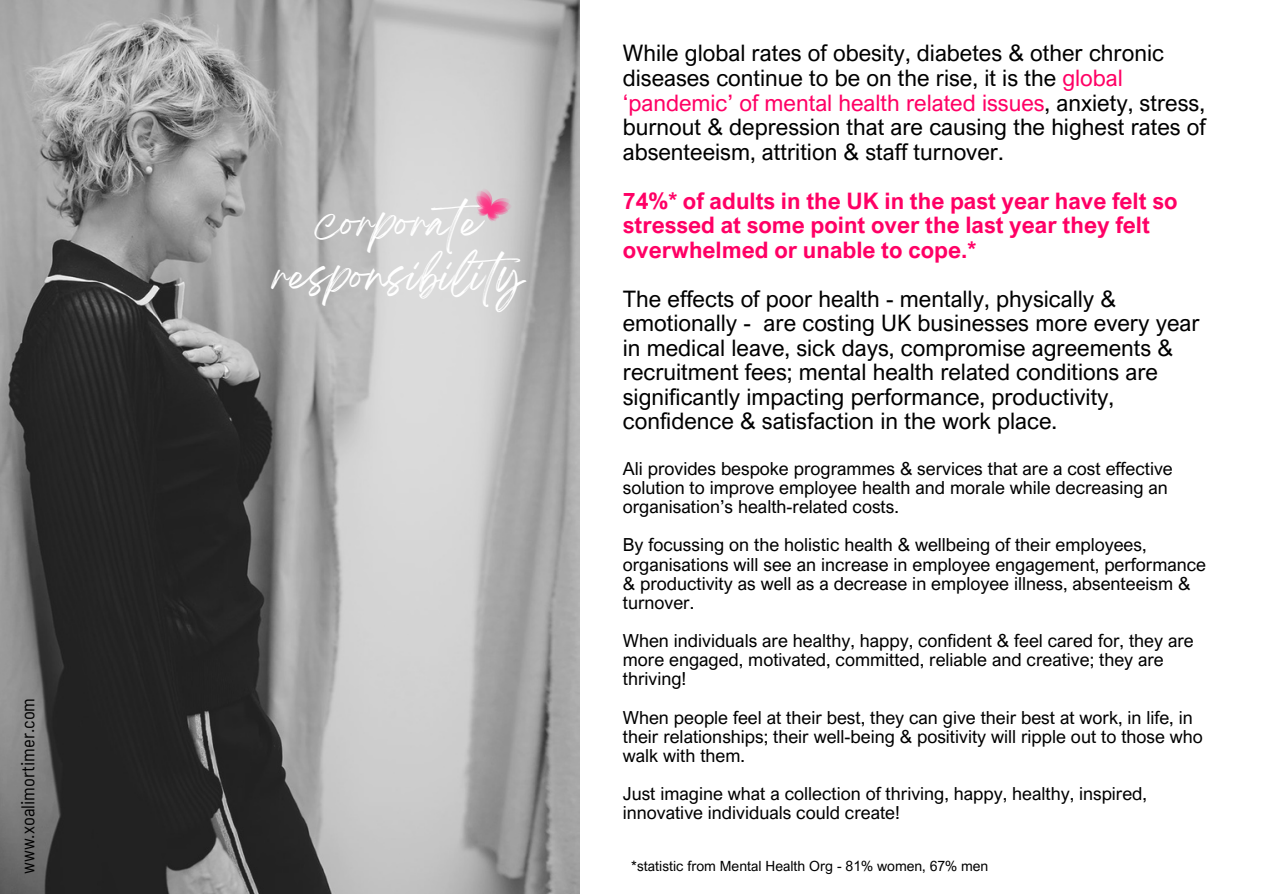
<style>
.page{position:relative;width:1263px;height:894px;background:#fff}
.page>*{position:absolute;margin:0;border:0;box-sizing:border-box;transform-origin:0 0}
.t1{font:37.65px/52.7px "Breathing";color:#fff;text-align:center}
.t2{font:22.65px/24.5px "Arial Nova";color:#000}
.t3{font:700 22.65px/24.5px "Arial Nova";color:#ff0065}
.t4{font:semi-condensed 18.6px "Barlow";color:#000}
.t5{font:18px/19px "Arial Nova";color:#000}
.t6{font:14.1px "Arial Nova";color:#000}
.s1{color:#ff0065}
</style>
<div class="page">
<img style="left:0;top:0;width:580px;height:893px">
<svg style="left:472px;top:187px;width:41px;height:35px"></svg>
<p class="t4" style="left:16px;top:873px;width:178px;rotate:-90deg">www.xoalimortimer.com</p>
<p class="t1" style="left:274px;top:207px;width:266px">corporate responsibility</p>
<p class="t2" style="left:623px;top:41px;width:584px">While global rates of obesity, diabetes &amp; other chronic diseases continue to be on the rise, it is the <span class="s1">global ‘pandemic’ of mental health related issues</span>, anxiety, stress, burnout &amp; depression that are causing the highest rates of absenteeism, attrition &amp; staff turnover.</p>
<p class="t3" style="left:623px;top:188px;width:556px">74%* of adults in the UK in the past year have felt so stressed at some point over the last year they felt overwhelmed or unable to cope.*</p>
<p class="t2" style="left:623px;top:286px;width:578px">The effects of poor health - mentally, physically &amp; emotionally - are costing UK businesses more every year in medical leave, sick days, compromise agreements &amp; recruitment fees; mental health related conditions are significantly impacting performance, productivity, confidence &amp; satisfaction in the work place.</p>
<p class="t5" style="left:623px;top:458px;width:551px">Ali provides bespoke programmes &amp; services that are a cost effective solution to improve employee health and morale while decreasing an organisation’s health-related costs.</p>
<p class="t5" style="left:623px;top:535px;width:585px">By focussing on the holistic health &amp; wellbeing of their employees, organisations will see an increase in employee engagement, performance &amp; productivity as well as a decrease in employee illness, absenteeism &amp; turnover.</p>
<p class="t5" style="left:623px;top:630px;width:572px">When individuals are healthy, happy, confident &amp; feel cared for, they are more engaged, motivated, committed, reliable and creative; they are thriving!</p>
<p class="t5" style="left:623px;top:707px;width:582px">When people feel at their best, they can give their best at work, in life, in their relationships; their well-being &amp; positivity will ripple out to those who walk with them.</p>
<p class="t5" style="left:623px;top:783px;width:526px">Just imagine what a collection of thriving, happy, healthy, inspired, innovative individuals could create!</p>
<p class="t6" style="left:631px;top:857px;width:359px">*statistic from Mental Health Org - 81% women, 67% men</p>
</div>
